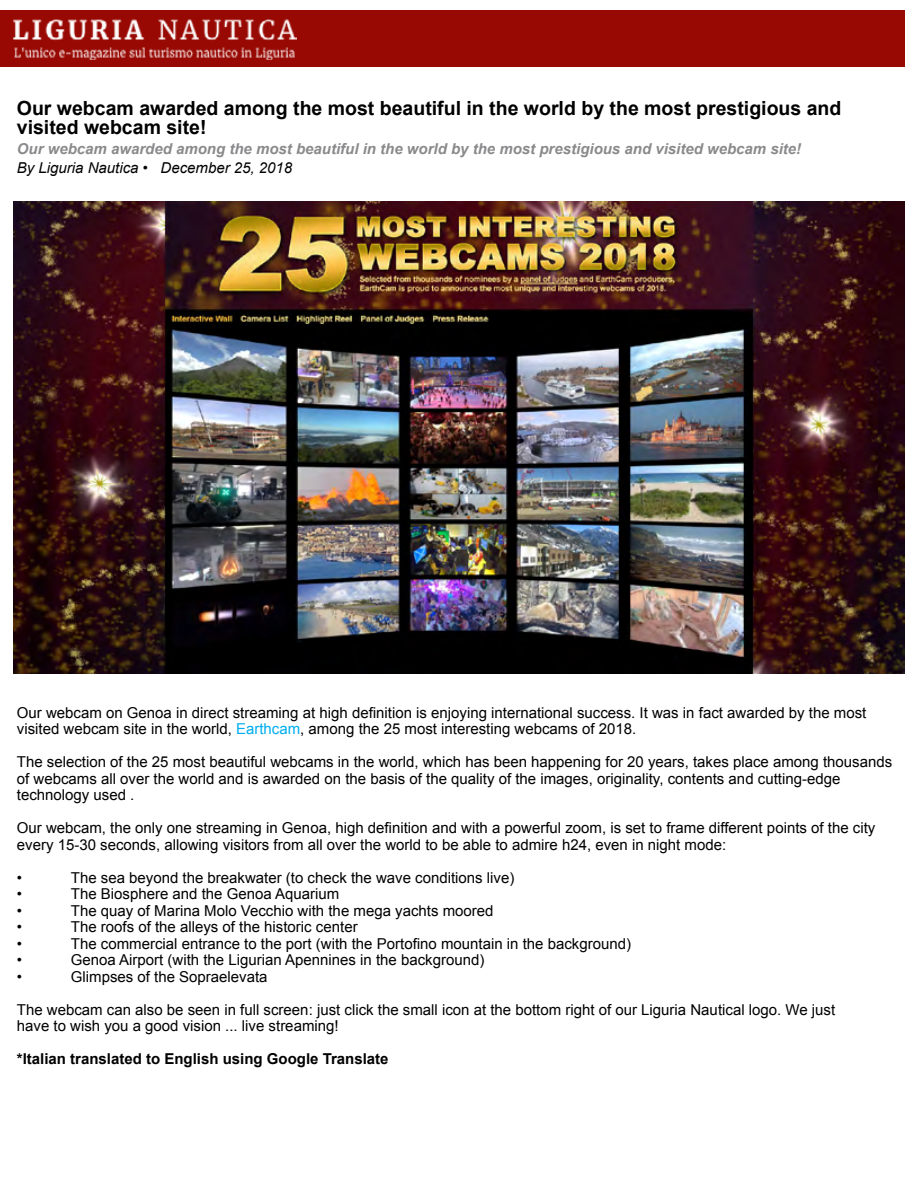
<style>
.page{position:relative;width:918px;height:1188px;background:#fff}
.page>*{position:absolute;margin:0;border:0;box-sizing:border-box;transform-origin:0 0}
.t1{font:700 19.5px/19.5px "Arial";color:#000}
.t2{font:15px/16.5px "Arial";color:#000}
.t3{font:italic 700 15px "Arial";color:#8a8a8c}
.t4{font:700 15px "Arial";color:#000}
.t5{font:italic 15px "Arial";color:#000}
.s1{color:#00aeef}
</style>
<div class="page">
<div style="left:0;top:11px;width:904px;height:56px;background:#980903"></div>
<img style="left:14px;top:202px;width:890px;height:471px">
<img style="left:14px;top:20px;width:282px;height:40px">
<h1 class="t1" style="left:17px;top:99px;width:826px">Our webcam awarded among the most beautiful in the world by the most prestigious and visited webcam site!</h1>
<p class="t3" style="left:17px;top:138px;width:786px">Our webcam awarded among the most beautiful in the world by the most prestigious and visited webcam site!</p>
<p class="t5" style="left:17px;top:158px;width:277px">By Liguria Nautica • December 25, 2018</p>
<p class="t2" style="left:17px;top:704px;width:851px">Our webcam on Genoa in direct streaming at high definition is enjoying international success. It was in fact awarded by the most visited webcam site in the world, <span class="s1">Earthcam</span>, among the 25 most interesting webcams of 2018.</p>
<p class="t2" style="left:17px;top:754px;width:877px">The selection of the 25 most beautiful webcams in the world, which has been happening for 20 years, takes place among thousands of webcams all over the world and is awarded on the basis of the quality of the images, originality, contents and cutting-edge technology used .</p>
<p class="t2" style="left:17px;top:820px;width:860px">Our webcam, the only one streaming in Genoa, high definition and with a powerful zoom, is set to frame different points of the city every 15-30 seconds, allowing visitors from all over the world to be able to admire h24, even in night mode:</p>
<p class="t2" style="left:17px;top:869px;width:7px">•</p>
<p class="t2" style="left:71px;top:869px;width:445px">The sea beyond the breakwater (to check the wave conditions live)</p>
<p class="t2" style="left:17px;top:886px;width:7px">•</p>
<p class="t2" style="left:71px;top:886px;width:270px">The Biosphere and the Genoa Aquarium</p>
<p class="t2" style="left:17px;top:902px;width:7px">•</p>
<p class="t2" style="left:71px;top:902px;width:424px">The quay of Marina Molo Vecchio with the mega yachts moored</p>
<p class="t2" style="left:17px;top:919px;width:7px">•</p>
<p class="t2" style="left:71px;top:919px;width:288px">The roofs of the alleys of the historic center</p>
<p class="t2" style="left:17px;top:935px;width:7px">•</p>
<p class="t2" style="left:71px;top:935px;width:562px">The commercial entrance to the port (with the Portofino mountain in the background)</p>
<p class="t2" style="left:17px;top:952px;width:7px">•</p>
<p class="t2" style="left:71px;top:952px;width:415px">Genoa Airport (with the Ligurian Apennines in the background)</p>
<p class="t2" style="left:17px;top:968px;width:7px">•</p>
<p class="t2" style="left:71px;top:968px;width:198px">Glimpses of the Sopraelevata</p>
<p class="t2" style="left:17px;top:1001px;width:820px">The webcam can also be seen in full screen: just click the small icon at the bottom right of our Liguria Nautical logo. We just have to wish you a good vision ... live streaming!</p>
<p class="t4" style="left:17px;top:1049px;width:373px">*Italian translated to English using Google Translate</p>
</div>
